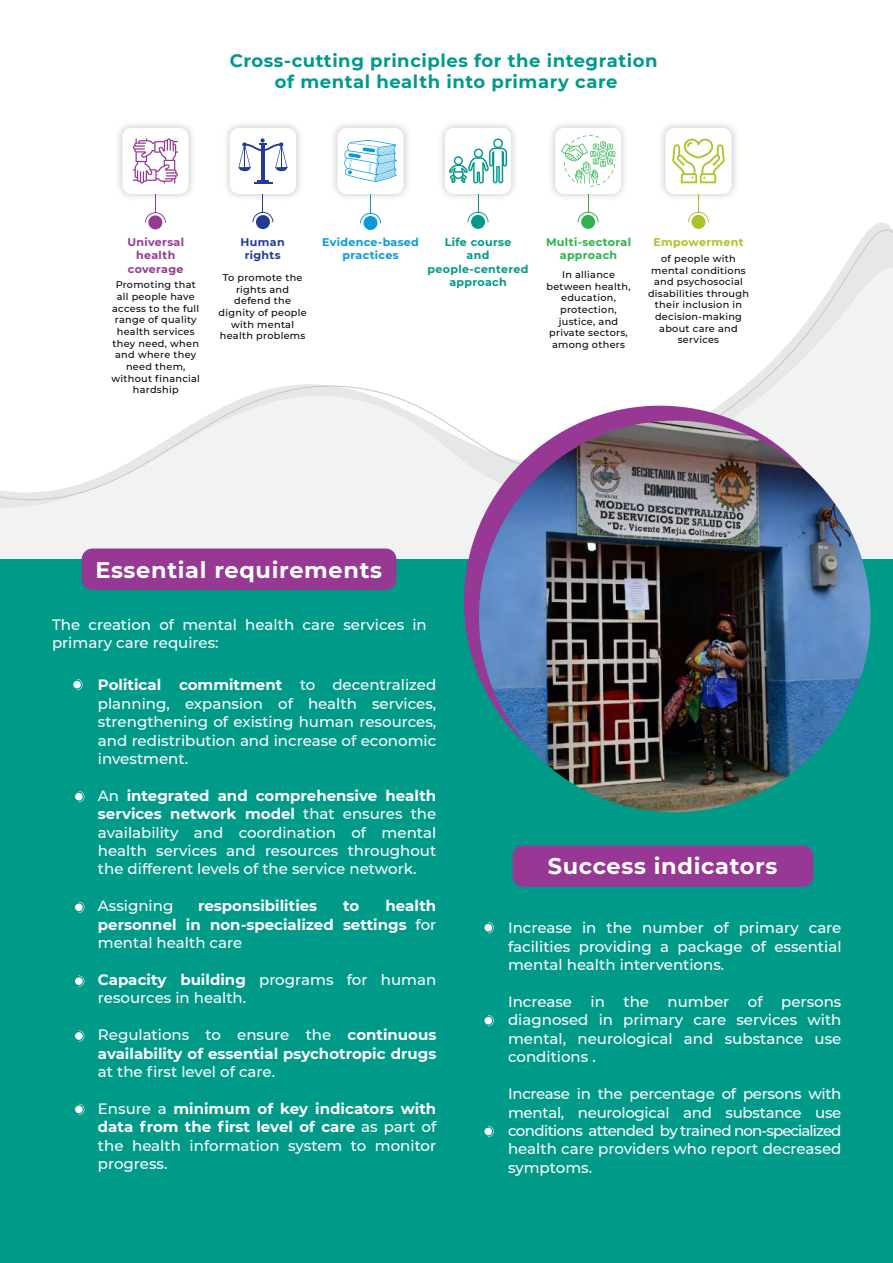
<style>
.page{position:relative;width:893px;height:1263px;background:#fff}
.page>*{position:absolute;margin:0;border:0;box-sizing:border-box;transform-origin:0 0}
.t1{font:700 22.5px "Montserrat";letter-spacing:.03em;color:#fff}
.t2{font:700 18px/21.6px "Montserrat";letter-spacing:.03em;color:#009a89;text-align:center}
.t3{font:500 15px/18.5px "Montserrat";color:#fff;text-align:justify}
.t4{font:700 15px/18.5px "Montserrat";color:#fff;text-align:justify}
.t5{font:700 11.1px/13.4px "Montserrat";letter-spacing:.03em;color:#009a89;text-align:center}
.t6{font:700 11.1px/13.4px "Montserrat";letter-spacing:.03em;color:#069ad9;text-align:center}
.t7{font:700 11.1px/13.4px "Montserrat";letter-spacing:.03em;color:#973894;text-align:center}
.t8{font:700 11.1px/13.4px "Montserrat";letter-spacing:.03em;color:#2cb34b;text-align:center}
.t9{font:700 11.1px/13.4px "Montserrat";letter-spacing:.03em;color:#233b96;text-align:center}
.t10{font:700 11.1px "Montserrat";letter-spacing:.03em;color:#acc32b}
.t11{font:500 9.75px/11.7px "Montserrat";letter-spacing:.03em;color:#040509;text-align:center}
.s1{font-weight:700}
.s2{font-weight:500}
</style>
<div class="page">
<svg style="left:0;top:223px;width:893px;height:337px"></svg>
<div style="left:0;top:560px;width:893px;height:703px;background:#009a89"></div>
<div style="left:464px;top:406px;width:391px;height:391px;background:#973894;border-radius:50%"></div>
<svg style="left:360px;top:205px;width:21px;height:18px"></svg>
<div style="left:363px;top:216px;width:14px;height:14px;background:#069ad9;border-radius:50%"></div>
<svg style="left:252px;top:205px;width:21px;height:17px"></svg>
<div style="left:256px;top:215px;width:14px;height:14px;background:#233b96;border-radius:50%"></div>
<svg style="left:145px;top:205px;width:21px;height:18px"></svg>
<div style="left:148px;top:215px;width:14px;height:14px;background:#973894;border-radius:50%"></div>
<svg style="left:578px;top:205px;width:21px;height:17px"></svg>
<div style="left:581px;top:215px;width:14px;height:14px;background:#2cb34b;border-radius:50%"></div>
<svg style="left:688px;top:205px;width:21px;height:17px"></svg>
<div style="left:691px;top:215px;width:14px;height:14px;background:#acc32b;border-radius:50%"></div>
<svg style="left:468px;top:205px;width:21px;height:17px"></svg>
<div style="left:471px;top:215px;width:14px;height:14px;background:#009a89;border-radius:50%"></div>
<img style="left:118px;top:124px;width:74px;height:81px">
<div style="left:122px;top:128px;width:67px;height:66px;background:#fff;border-radius:9px"></div>
<img style="left:226px;top:124px;width:74px;height:81px">
<div style="left:230px;top:128px;width:66px;height:66px;background:#fff;border-radius:9px"></div>
<img style="left:334px;top:124px;width:74px;height:81px">
<div style="left:337px;top:128px;width:67px;height:66px;background:#fff;border-radius:9px"></div>
<img style="left:441px;top:124px;width:73px;height:81px">
<div style="left:445px;top:128px;width:66px;height:66px;background:#fff;border-radius:9px"></div>
<img style="left:551px;top:124px;width:73px;height:81px">
<div style="left:555px;top:128px;width:66px;height:66px;background:#fff;border-radius:9px"></div>
<svg style="left:561px;top:135px;width:54px;height:52px"></svg>
<img style="left:662px;top:124px;width:74px;height:81px">
<div style="left:665px;top:128px;width:67px;height:66px;background:#fff;border-radius:9px"></div>
<svg style="left:344px;top:140px;width:53px;height:42px"></svg>
<hr style="left:261px;top:145px;width:3px;height:38px;background:#233b96">
<svg style="left:254px;top:180px;width:18px;height:4px"></svg>
<svg style="left:238px;top:138px;width:49px;height:33px"></svg>
<svg style="left:449px;top:138px;width:58px;height:45px"></svg>
<svg style="left:672px;top:139px;width:53px;height:44px"></svg>
<svg style="left:133px;top:138px;width:45px;height:46px"></svg>
<svg style="left:77px;top:679px;width:6px;height:11px"></svg>
<div style="left:73px;top:681px;width:8px;height:7px;background:#fff;border-radius:50%"></div>
<svg style="left:79px;top:902px;width:5px;height:11px"></svg>
<div style="left:75px;top:903px;width:8px;height:8px;background:#fff;border-radius:50%"></div>
<svg style="left:79px;top:791px;width:5px;height:11px"></svg>
<div style="left:75px;top:793px;width:8px;height:7px;background:#fff;border-radius:50%"></div>
<svg style="left:79px;top:1030px;width:5px;height:12px"></svg>
<div style="left:75px;top:1032px;width:8px;height:8px;background:#fff;border-radius:50%"></div>
<svg style="left:79px;top:1104px;width:5px;height:11px"></svg>
<div style="left:75px;top:1105px;width:8px;height:8px;background:#fff;border-radius:50%"></div>
<svg style="left:79px;top:975px;width:5px;height:12px"></svg>
<div style="left:75px;top:977px;width:8px;height:8px;background:#fff;border-radius:50%"></div>
<img style="left:479px;top:421px;width:391px;height:391px;border-radius:196px">
<svg style="left:488px;top:922px;width:6px;height:11px"></svg>
<div style="left:484px;top:924px;width:8px;height:7px;background:#fff;border-radius:50%"></div>
<svg style="left:488px;top:1015px;width:6px;height:11px"></svg>
<div style="left:484px;top:1017px;width:8px;height:7px;background:#fff;border-radius:50%"></div>
<svg style="left:488px;top:1126px;width:6px;height:11px"></svg>
<div style="left:484px;top:1128px;width:8px;height:7px;background:#fff;border-radius:50%"></div>
<div style="left:82px;top:548px;width:314px;height:42px;background:#973894;border-radius:11px"></div>
<div style="left:513px;top:845px;width:300px;height:42px;background:#973894;border-radius:11px"></div>
<p class="t2" style="left:230px;top:49px;width:429px">Cross-cutting principles for the integration of mental health into primary care</p>
<p class="t7" style="left:127px;top:235px;width:58px">Universal health coverage</p>
<p class="t11" style="left:112px;top:279px;width:90px">Promoting that all people have access to the full range of quality health services they need, when and where they need them, without financial hardship</p>
<p class="t9" style="left:241px;top:235px;width:46px">Human rights</p>
<p class="t11" style="left:219px;top:271px;width:90px">To promote the rights and defend the dignity of people with mental health problems</p>
<p class="t6" style="left:322px;top:235px;width:98px">Evidence-based practices</p>
<p class="t5" style="left:427px;top:235px;width:103px">Life course<br>and people-centered approach</p>
<p class="t8" style="left:546px;top:235px;width:87px">Multi-sectoral approach</p>
<p class="t11" style="left:546px;top:268px;width:86px">In alliance between health, education, protection, justice, and private sectors, among others</p>
<p class="t10" style="left:653px;top:234px;width:92px">Empowerment</p>
<p class="t11" style="left:648px;top:252px;width:102px">of people with mental conditions and psychosocial disabilities through their inclusion in decision-making about care and services</p>
<h1 class="t1" style="left:95px;top:553px;width:288px">Essential requirements</h1>
<p class="t3" style="left:52px;top:614px;width:376px">The creation of mental health care services in primary care requires:</p>
<p class="t3" style="left:98px;top:675px;width:340px"><span class="s1">Political commitment</span> to decentralized planning, expansion of health services, strengthening of existing human resources, and redistribution and increase of economic investment.</p>
<p class="t3" style="left:98px;top:786px;width:340px">An <span class="s1">integrated and comprehensive health services network model</span> that ensures the availability and coordination of mental health services and resources throughout the different levels of the service network.</p>
<p class="t3" style="left:98px;top:896px;width:77px">Assigning</p>
<p class="t4" style="left:198px;top:896px;width:121px">responsibilities</p>
<p class="t4" style="left:343px;top:896px;width:18px">to</p>
<p class="t4" style="left:98px;top:896px;width:340px;text-indent:287px">health personnel in non-specialized settings <span class="s2">for mental health care</span></p>
<p class="t3" style="left:98px;top:970px;width:340px"><span class="s1">Capacity building</span> programs for human resources in health.</p>
<p class="t4" style="left:98px;top:1025px;width:340px"><span class="s2">Regulations to ensure the</span> continuous availability of essential psychotropic drugs</p>
<p class="t3" style="left:98px;top:1062px;width:179px">at the first level of care.</p>
<p class="t3" style="left:98px;top:1099px;width:340px">Ensure a <span class="s1">minimum of key indicators with data from the first level of care</span> as part of the health information system to monitor progress.</p>
<h1 class="t1" style="left:548px;top:850px;width:231px">Success indicators</h1>
<p class="t3" style="left:508px;top:918px;width:335px">Increase in the number of primary care facilities providing a package of essential mental health interventions.</p>
<p class="t3" style="left:508px;top:992px;width:335px">Increase in the number of persons diagnosed in primary care services with mental, neurological and substance use conditions .</p>
<p class="t3" style="left:508px;top:1084px;width:335px">Increase in the percentage of persons with mental, neurological and substance use conditions attended by trained non-specialized health care providers who report decreased symptoms.</p>
</div>
